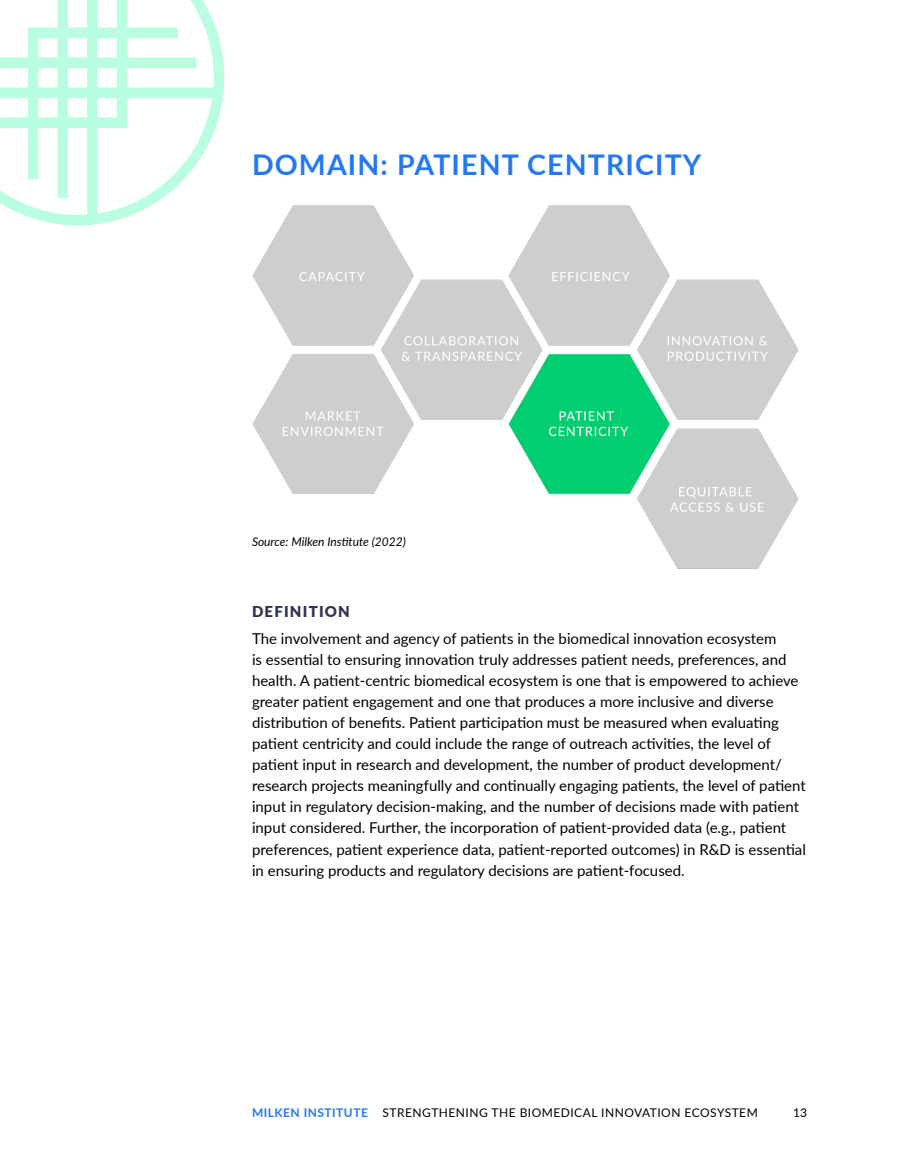
<style>
.page{position:relative;width:918px;height:1155px;background:#fff}
.page>*{position:absolute;margin:0;border:0;box-sizing:border-box;transform-origin:0 0}
.t1{font:700 28.5px "Lato";letter-spacing:.04em;color:#2478f5}
.t2{font:15px/21px "Lato";color:#000}
.t3{font:900 15px "Lato";letter-spacing:.08em;color:#313453}
.t4{font:12px "Lato";letter-spacing:.04em;color:#000}
.t5{font:italic 12px "Lato";color:#000}
.s1{font-weight:700;color:#2478f5}
</style>
<div class="page">
<svg style="left:0;top:0;width:224px;height:225px"></svg>
<img style="left:252px;top:205px;width:547px;height:364px">
<h1 class="t1" style="left:252px;top:144px;width:451px">DOMAIN: PATIENT CENTRICITY</h1>
<p class="t5" style="left:252px;top:533px;width:155px">Source: Milken Institute (2022)</p>
<p class="t3" style="left:252px;top:599px;width:99px">DEFINITION</p>
<p class="t2" style="left:252px;top:627px;width:555px">The involvement and agency of patients in the biomedical innovation ecosystem<br>is essential to ensuring innovation truly addresses patient needs, preferences, and health. A patient-centric biomedical ecosystem is one that is empowered to achieve greater patient engagement and one that produces a more inclusive and diverse distribution of benefits. Patient participation must be measured when evaluating patient centricity and could include the range of outreach activities, the level of patient input in research and development, the number of product development/ research projects meaningfully and continually engaging patients, the level of patient input in regulatory decision-making, and the number of decisions made with patient input considered. Further, the incorporation of patient-provided data (e.g., patient preferences, patient experience data, patient-reported outcomes) in R&amp;D is essential in ensuring products and regulatory decisions are patient-focused.</p>
<p class="t4" style="left:252px;top:1103px;width:507px"><span class="s1">MILKEN INSTITUTE</span> STRENGTHENING THE BIOMEDICAL INNOVATION ECOSYSTEM</p>
<p class="t4" style="left:793px;top:1103px;width:15px">13</p>
</div>
